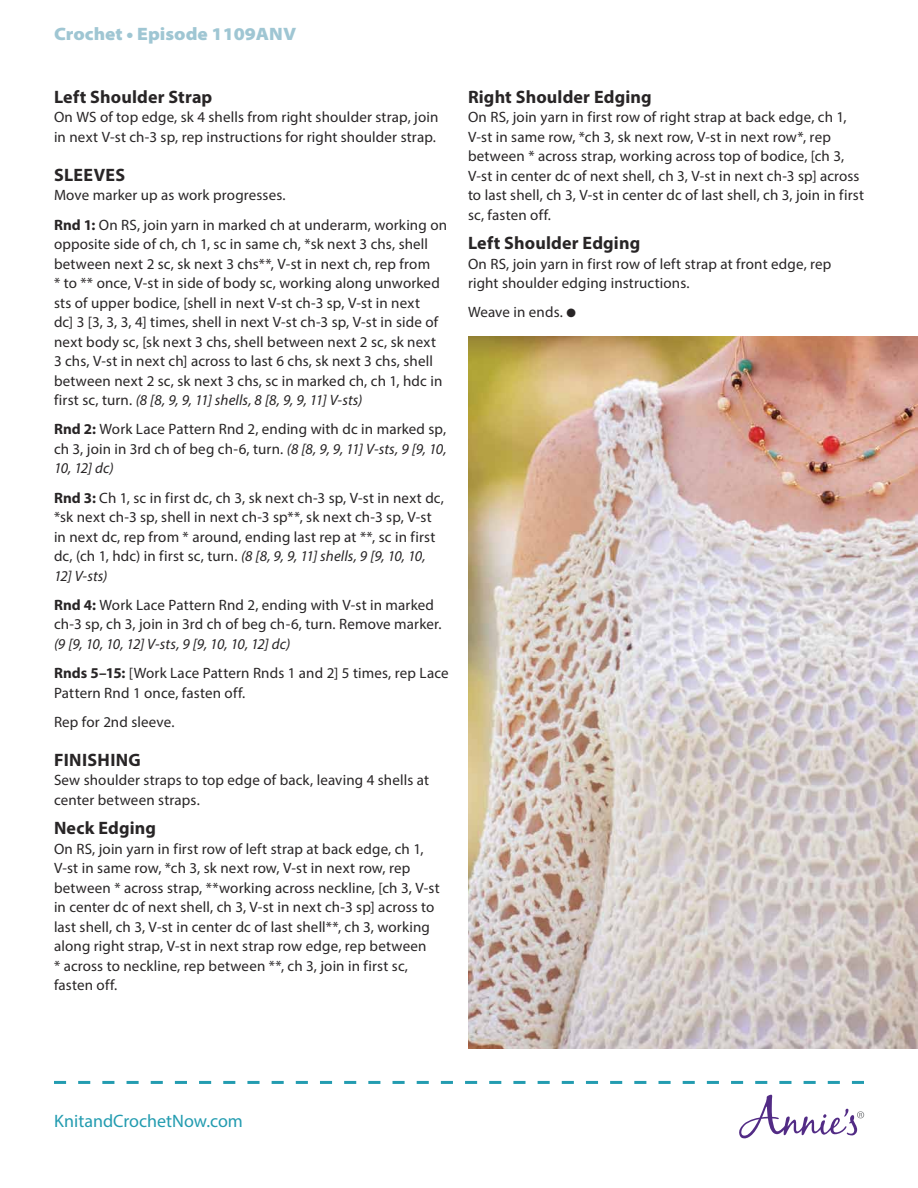
<style>
.page{position:relative;width:918px;height:1188px;background:#fff}
.page>*{position:absolute;margin:0;border:0;box-sizing:border-box;transform-origin:0 0}
.heading_paragraph_2{font:700 18px "Myriad Pro";letter-spacing:.01em;color:#282526}
.t1{font:900 semi-expanded 18px "Myriad Pro";color:#9fc6d3}
.t2{font:18px "Myriad Pro";color:#239cb0}
.heading_paragraph_1{font:700 18px "Myriad Pro";letter-spacing:.02em;color:#282526}
.instructions_text{font:15px/19.5px "Myriad Pro";letter-spacing:.01em;color:#282526}
.s1{font-weight:700}
.s2{font-style:italic}
</style>
<div class="page">
<img style="left:468px;top:337px;width:450px;height:712px">
<svg style="left:54px;top:1081px;width:810px;height:3px"></svg>
<svg style="left:739px;top:1095px;width:125px;height:43px"></svg>
<p class="t1" style="left:54px;top:22px;width:244px">Crochet • Episode 1109ANV</p>
<p class="heading_paragraph_2" style="left:54px;top:85px;width:160px">Left Shoulder Strap</p>
<p class="instructions_text" style="left:54px;top:107px;width:386px">On WS of top edge, sk 4 shells from right shoulder strap, join in next V-st ch-3 sp, rep instructions for right shoulder strap.</p>
<p class="heading_paragraph_1" style="left:54px;top:163px;width:72px">SLEEVES</p>
<p class="instructions_text" style="left:54px;top:185px;width:233px">Move marker up as work progresses.</p>
<p class="instructions_text" style="left:54px;top:214px;width:395px"><span class="s1">Rnd 1:</span> On RS, join yarn in marked ch at underarm, working on opposite side of ch, ch 1, sc in same ch, *sk next 3 chs, shell between next 2 sc, sk next 3 chs**, V-st in next ch, rep from<br>* to ** once, V-st in side of body sc, working along unworked sts of upper bodice, [shell in next V-st ch-3 sp, V-st in next<br>dc] 3 [3, 3, 3, 4] times, shell in next V-st ch-3 sp, V-st in side of next body sc, [sk next 3 chs, shell between next 2 sc, sk next 3 chs, V-st in next ch] across to last 6 chs, sk next 3 chs, shell between next 2 sc, sk next 3 chs, sc in marked ch, ch 1, hdc in first sc, turn. <span class="s2">(8 [8, 9, 9, 11] shells, 8 [8, 9, 9, 11] V-sts)</span></p>
<p class="instructions_text" style="left:54px;top:419px;width:394px;text-align:justify"><span class="s1">Rnd 2:</span> Work Lace Pattern Rnd 2, ending with dc in marked sp, ch 3, join in 3rd ch of beg ch-6, turn. <span class="s2">(8 [8, 9, 9, 11] V-sts, 9 [9, 10, 10, 12] dc)</span></p>
<p class="instructions_text" style="left:54px;top:487px;width:392px"><span class="s1">Rnd 3:</span> Ch 1, sc in first dc, ch 3, sk next ch-3 sp, V-st in next dc, *sk next ch-3 sp, shell in next ch-3 sp**, sk next ch-3 sp, V-st in next dc, rep from * around, ending last rep at **, sc in first dc, (ch 1, hdc) in first sc, turn. <span class="s2">(8 [8, 9, 9, 11] shells, 9 [9, 10, 10, 12] V-sts)</span></p>
<p class="instructions_text" style="left:54px;top:595px;width:389px"><span class="s1">Rnd 4:</span> Work Lace Pattern Rnd 2, ending with V-st in marked ch-3 sp, ch 3, join in 3rd ch of beg ch-6, turn. Remove marker. <span class="s2">(9 [9, 10, 10, 12] V-sts, 9 [9, 10, 10, 12] dc)</span></p>
<p class="instructions_text" style="left:54px;top:663px;width:396px"><span class="s1">Rnds 5–15:</span> [Work Lace Pattern Rnds 1 and 2] 5 times, rep Lace<br>Pattern Rnd 1 once, fasten off.</p>
<p class="instructions_text" style="left:54px;top:712px;width:122px">Rep for 2nd sleeve.</p>
<p class="heading_paragraph_1" style="left:54px;top:748px;width:88px">FINISHING</p>
<p class="instructions_text" style="left:54px;top:770px;width:377px">Sew shoulder straps to top edge of back, leaving 4 shells at center between straps.</p>
<p class="heading_paragraph_2" style="left:54px;top:816px;width:104px">Neck Edging</p>
<p class="instructions_text" style="left:54px;top:838px;width:387px">On RS, join yarn in first row of left strap at back edge, ch 1, V-st in same row, *ch 3, sk next row, V-st in next row, rep between * across strap, **working across neckline, [ch 3, V-st in center dc of next shell, ch 3, V-st in next ch-3 sp] across to last shell, ch 3, V-st in center dc of last shell**, ch 3, working along right strap, V-st in next strap row edge, rep between<br>* across to neckline, rep between **, ch 3, join in first sc, fasten off.</p>
<p class="heading_paragraph_2" style="left:468px;top:85px;width:185px">Right Shoulder Edging</p>
<p class="instructions_text" style="left:468px;top:107px;width:398px">On RS, join yarn in first row of right strap at back edge, ch 1, V-st in same row, *ch 3, sk next row, V-st in next row*, rep between * across strap, working across top of bodice, [ch 3, V-st in center dc of next shell, ch 3, V-st in next ch-3 sp] across to last shell, ch 3, V-st in center dc of last shell, ch 3, join in first sc, fasten off.</p>
<p class="heading_paragraph_2" style="left:468px;top:231px;width:174px">Left Shoulder Edging</p>
<p class="instructions_text" style="left:468px;top:253px;width:365px">On RS, join yarn in first row of left strap at front edge, rep right shoulder edging instructions.</p>
<p class="instructions_text" style="left:468px;top:302px;width:110px">Weave in ends. ●</p>
<p class="t2" style="left:54px;top:1109px;width:190px">KnitandCrochetNow.com</p>
</div>
